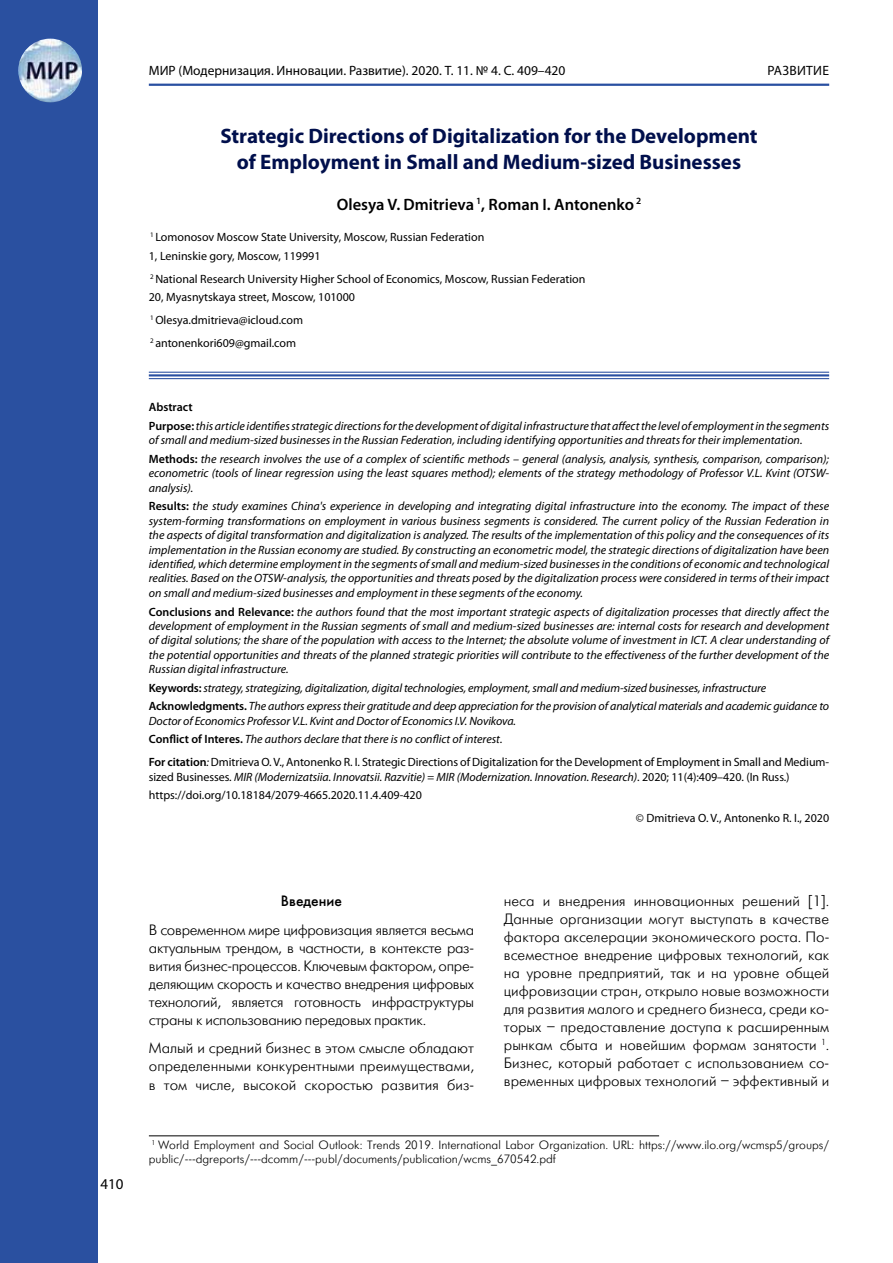
<style>
.page{position:relative;width:893px;height:1263px;background:#fff}
.page>*{position:absolute;margin:0;border:0;box-sizing:border-box;transform-origin:0 0}
.t1{font:700 21px/25.2px "Myriad Pro";color:#000f4c;text-align:center}
.t2{font:600 16.5px "Myriad Pro";color:#000}
.t3{font:15px/18px "Futuris Light C";color:#000;text-align:justify}
.t4{font:15px "Futuris C";color:#000}
.t5{font:15px "Myriad Pro";color:#000}
.t6{font:13.5px "Myriad Pro";color:#000}
.t7{font:italic 12px/14.4px "Myriad Pro";color:#000}
.t8{font:12px/18.6px "Myriad Pro";color:#000}
.t9{font:12px/14.4px "Futuris Light C";color:#000}
.s1{font-weight:600;font-style:normal}
.s2{font-weight:600}
.s3{font-style:italic}
</style>
<div class="page">
<hr style="left:149px;top:372px;width:680px;height:1px;background:#294fa1">
<hr style="left:149px;top:374px;width:680px;height:2px;background:#294fa1">
<hr style="left:149px;top:378px;width:680px;height:1px;background:#294fa1">
<div style="left:0;top:0;width:97px;height:1263px;background:#2a50a0"></div>
<img style="left:18px;top:39px;width:64px;height:63px;border-radius:32px">
<hr style="left:149px;top:1135px;width:510px;height:1px;background:#000">
<hr style="left:149px;top:84px;width:680px;height:2px;background:#294fa1">
<p class="t6" style="left:149px;top:62px;width:418px">МИР (Модернизация. Инновации. Развитие). 2020. Т. 11. № 4. С. 409–420</p>
<p class="t6" style="left:768px;top:62px;width:31px">Развити</p>
<p class="t6" style="left:822px;top:62px;width:8px">е</p>
<h1 class="t1" style="left:220px;top:123px;width:539px">Strategic Directions of Digitalization for the Development of Employment in Small and Medium-sized Businesses</h1>
<h2 class="t2" style="left:337px;top:194px;width:306px">Olesya V. Dmitrieva <sup>1</sup>, Roman I. Antonenko <sup>2</sup></h2>
<p class="t8" style="left:149px;top:227px;width:337px"><sup>1</sup> Lomonosov Moscow State University, Moscow, Russian Federation<br>1, Leninskie gory, Moscow, 119991</p>
<p class="t8" style="left:149px;top:269px;width:438px"><sup>2</sup> National Research University Higher School of Economics, Moscow, Russian Federation<br>20, Myasnytskaya street, Moscow, 101000</p>
<p class="t8" style="left:150px;top:308px;width:154px;line-height:23px"><sup>1</sup> Olesya.dmitrieva@icloud.com<br><sup>2</sup> antonenkori609@gmail.com</p>
<p class="t7" style="left:149px;top:398px;width:682px;line-height:18.6px"><span class="s1">Abstract<br>Purpose:</span> this article identifies strategic directions for the development of digital infrastructure that affect the level of employment in the segments</p>
<p class="t7" style="left:149px;top:431px;width:682px;line-height:18.6px">of small and medium-sized businesses in the Russian Federation, including identifying opportunities and threats for their implementation.<br><span class="s1">Methods:</span> the research involves the use of a complex of scientific methods – general (analysis, analysis, synthesis, comparison, comparison);</p>
<p class="t7" style="left:149px;top:466px;width:682px">econometric (tools of linear regression using the least squares method); elements of the strategy methodology of Professor V.L. Kvint (OTSW&shy;analysis).</p>
<p class="t7" style="left:149px;top:499px;width:682px;text-align:justify"><span class="s1">Results:</span> the study examines China's experience in developing and integrating digital infrastructure into the economy. The impact of these system-forming transformations on employment in various business segments is considered. The current policy of the Russian Federation in the aspects of digital transformation and digitalization is analyzed. The results of the implementation of this policy and the consequences of its implementation in the Russian economy are studied. By constructing an econometric model, the strategic directions of digitalization have been identified, which determine employment in the segments of small and medium-sized businesses in the conditions of economic and technological realities. Based on the OTSW-analysis, the opportunities and threats posed by the digitalization process were considered in terms of their impact on small and medium-sized businesses and employment in these segments of the economy.</p>
<p class="t7" style="left:149px;top:604px;width:682px;text-align:justify"><span class="s1">Conclusions and Relevance:</span> the authors found that the most important strategic aspects of digitalization processes that directly affect the development of employment in the Russian segments of small and medium-sized businesses are: internal costs for research and development of digital solutions; the share of the population with access to the Internet; the absolute volume of investment in ICT. A clear understanding of the potential opportunities and threats of the planned strategic priorities will contribute to the effectiveness of the further development of the Russian digital infrastructure.</p>
<p class="t7" style="left:149px;top:678px;width:682px;line-height:18.6px"><span class="s1">Keywords:</span> strategy, strategizing, digitalization, digital technologies, employment, small and medium-sized businesses, infrastructure<br><span class="s1">Acknowledgments.</span> The authors express their gratitude and deep appreciation for the provision of analytical materials and academic guidance to</p>
<p class="t7" style="left:149px;top:711px;width:369px;line-height:18.6px">Doctor of Economics Professor V.L. Kvint and Doctor of Economics I.V. Novikova.<br><span class="s1">Conflict of Interes.</span> The authors declare that there is no conflict of interest.</p>
<p class="t8" style="left:149px;top:755px;width:682px;line-height:14.4px"><span class="s2">For citation</span><span class="s3">:</span> Dmitrieva O. V., Antonenko R. I. Strategic Directions of Digitalization for the Development of Employment in Small and Medium&shy;sized Businesses. <span class="s3">MIR (Modernizatsiia. Innovatsii. Razvitie) = MIR (Modernization. Innovation. Research)</span>. 2020; 11(4):409–420. (In Russ.)</p>
<p class="t8" style="left:149px;top:786px;width:275px">https://doi.org/10.18184/2079-4665.2020.11.4.409-420</p>
<p class="t8" style="left:636px;top:809px;width:195px">© Dmitrieva O. V., Antonenko R. I., 2020</p>
<p class="t5" style="left:101px;top:1175px;width:25px">410</p>
<p class="t4" style="left:281px;top:892px;width:63px">Введение</p>
<p class="t3" style="left:149px;top:921px;width:327px">В современном мире цифровизация является весьма актуальным трендом, в частности, в контексте раз&shy;вития бизнес-процессов. Ключевым фактором, опре&shy;деляющим скорость и качество внедрения цифровых технологий, является готовность инфраструктуры страны к использованию передовых практик.</p>
<p class="t3" style="left:149px;top:1040px;width:327px">Малый и средний бизнес в этом смысле обладают определенными конкурентными преимуществами, в том числе, высокой скоростью развития биз-</p>
<p class="t3" style="left:504px;top:892px;width:327px">неса и внедрения инновационных решений [1].<br>Данные организации могут выступать в качестве фактора акселерации экономического роста. По&shy;всеместное внедрение цифровых технологий, как на уровне предприятий, так и на уровне общей цифровизации стран, открыло новые возможности для развития малого и среднего бизнеса, среди ко&shy;торых – предоставление доступа к расширенным рынкам сбыта и новейшим формам занятости <sup>1</sup>.<br>Бизнес, который работает с использованием со&shy;временных цифровых технологий – эффективный и</p>
<p class="t9" style="left:149px;top:1138px;width:682px"><sup>1</sup> World Employment and Social Outlook: Trends 2019. International Labor Organization. URL: https://www.ilo.org/wcmsp5/groups/ public/---dgreports/---dcomm/---publ/documents/publication/wcms_670542.pdf</p>
</div>
